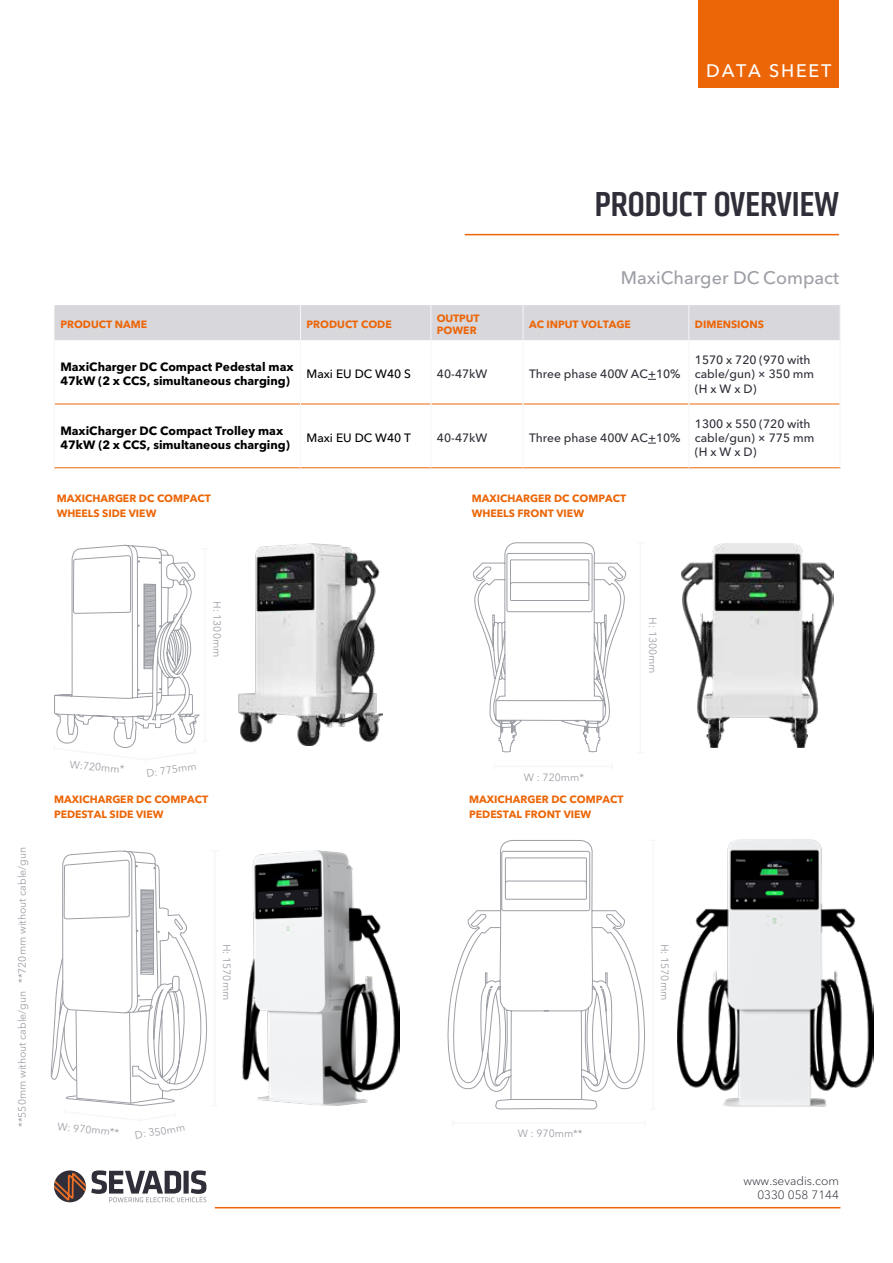
<style>
.page{position:relative;width:893px;height:1263px;background:#fff}
.page>*{position:absolute;margin:0;border:0;box-sizing:border-box;transform-origin:0 0}
.t1{font:500 36px "Klavika Condensed";color:#302f39}
.t2{font:500 18px "Avenir Next LT Pro";color:#9d9fa6}
.t3{font:500 18px "Avenir Next LT Pro";letter-spacing:.1em;color:#fff}
.t4{font:500 12px/14.4px "Avenir Next LT Pro";color:#302f39}
.t5{font:700 12px/14.4px "Avenir Next LT Pro";color:#000}
.t6{font:300 12px/14.4px "Avenir Next LT Pro";color:#302f39;text-align:right}
.t7{font:500 12px "Avenir Next LT Pro";color:#000}
.t8{font:700 10.5px/14.4px "Avenir Next LT Pro";color:#ec6608}
.t9{font:10.5px "Avenir Next LT Pro";color:#9d9fa6}
</style>
<div class="page">
<img style="left:242px;top:850px;width:157px;height:256px">
<hr style="left:465px;top:234px;width:374px;height:1px;background:#ec6608">
<div style="left:699px;top:0;width:140px;height:87px;background:#ec6608"></div>
<hr style="left:215px;top:1207px;width:625px;height:1px;background:#ec6608">
<div style="left:199px;top:305px;width:641px;height:35px;background:#d8d7db"></div>
<hr style="left:301px;top:404px;width:129px;height:1px;background:#ec6608">
<hr style="left:300px;top:467px;width:131px;height:1px;background:#ec6608">
<hr style="left:689px;top:404px;width:151px;height:1px;background:#ec6608">
<hr style="left:689px;top:467px;width:151px;height:1px;background:#ec6608">
<hr style="left:55px;top:404px;width:245px;height:1px;background:#ec6608">
<hr style="left:431px;top:404px;width:92px;height:1px;background:#ec6608">
<hr style="left:523px;top:404px;width:165px;height:1px;background:#ec6608">
<hr style="left:54px;top:467px;width:246px;height:1px;background:#ec6608">
<hr style="left:431px;top:467px;width:92px;height:1px;background:#ec6608">
<hr style="left:523px;top:467px;width:166px;height:1px;background:#ec6608">
<hr style="left:300px;top:305px;width:1px;height:35px;background:#f6f5f9">
<hr style="left:431px;top:305px;width:1px;height:35px;background:#f6f5f9">
<hr style="left:523px;top:305px;width:1px;height:35px;background:#f6f5f9">
<hr style="left:689px;top:305px;width:1px;height:35px;background:#f6f5f9">
<hr style="left:840px;top:305px;width:1px;height:35px;background:#f6f5f9">
<hr style="left:300px;top:340px;width:1px;height:64px;background:#f6f5f9">
<hr style="left:430px;top:340px;width:1px;height:64px;background:#f6f5f9">
<hr style="left:523px;top:340px;width:1px;height:64px;background:#f6f5f9">
<hr style="left:688px;top:340px;width:1px;height:64px;background:#f6f5f9">
<hr style="left:840px;top:340px;width:1px;height:64px;background:#f6f5f9">
<hr style="left:300px;top:404px;width:1px;height:64px;background:#f6f5f9">
<hr style="left:430px;top:404px;width:1px;height:64px;background:#f6f5f9">
<hr style="left:523px;top:404px;width:1px;height:64px;background:#f6f5f9">
<hr style="left:688px;top:404px;width:1px;height:64px;background:#f6f5f9">
<hr style="left:840px;top:404px;width:1px;height:64px;background:#f6f5f9">
<svg style="left:54px;top:1170px;width:152px;height:32px"></svg>
<img style="left:238px;top:543px;width:145px;height:203px">
<hr style="left:640px;top:543px;width:1px;height:210px;background:#f6f5f9">
<hr style="left:653px;top:841px;width:1px;height:269px;background:#f6f5f9">
<hr style="left:494px;top:766px;width:118px;height:1px;background:#f6f5f9">
<hr style="left:452px;top:1122px;width:193px;height:1px;background:#f6f5f9">
<div style="left:54px;top:305px;width:145px;height:35px;background:#d8d7db"></div>
<svg style="left:50px;top:403px;width:169px;height:703px"></svg>
<img style="left:677px;top:839px;width:197px;height:268px">
<img style="left:681px;top:543px;width:152px;height:205px">
<svg style="left:473px;top:542px;width:154px;height:210px"></svg>
<svg style="left:447px;top:840px;width:198px;height:269px"></svg>
<h2 class="t3" style="left:706px;top:56px;width:127px">DATA SHEET</h2>
<h1 class="t1" style="left:595px;top:182px;width:246px">PRODUCT OVERVIEW</h1>
<h2 class="t2" style="left:621px;top:262px;width:220px">MaxiCharger DC Compact</h2>
<p class="t8" style="left:60px;top:317px;width:88px">PRODUCT NAME</p>
<p class="t8" style="left:306px;top:317px;width:87px">PRODUCT CODE</p>
<p class="t8" style="left:437px;top:311px;width:44px;line-height:12.6px">OUTPUT<br>POWER</p>
<p class="t8" style="left:529px;top:317px;width:103px">AC INPUT VOLTAGE</p>
<p class="t8" style="left:695px;top:317px;width:71px">DIMENSIONS</p>
<p class="t5" style="left:60px;top:359px;width:235px">MaxiCharger DC Compact Pedestal max<br>47kW (2 x CCS, simultaneous charging)</p>
<p class="t7" style="left:306px;top:364px;width:106px">Maxi EU DC W40 S</p>
<p class="t4" style="left:437px;top:366px;width:52px">40-47kW</p>
<p class="t4" style="left:529px;top:366px;width:153px">Three phase 400V AC+10%</p>
<p class="t4" style="left:695px;top:352px;width:121px">1570 x 720 (970 with cable/gun) × 350 mm (H x W x D)</p>
<p class="t5" style="left:60px;top:423px;width:231px">MaxiCharger DC Compact Trolley max<br>47kW (2 x CCS, simultaneous charging)</p>
<p class="t7" style="left:306px;top:427px;width:106px">Maxi EU DC W40 T</p>
<p class="t4" style="left:437px;top:430px;width:52px">40-47kW</p>
<p class="t4" style="left:529px;top:430px;width:153px">Three phase 400V AC+10%</p>
<p class="t8" style="left:57px;top:491px;width:156px">MAXICHARGER DC COMPACT<br>WHEELS SIDE VIEW</p>
<p class="t8" style="left:472px;top:491px;width:156px">MAXICHARGER DC COMPACT<br>WHEELS FRONT VIEW</p>
<p class="t4" style="left:695px;top:416px;width:121px">1300 x 550 (720 with cable/gun) × 775 mm (H x W x D)</p>
<p class="t9" style="left:226px;top:601px;width:58px;rotate:90deg">H: 1300mm</p>
<p class="t9" style="left:662px;top:617px;width:58px;rotate:90deg">H: 1300mm</p>
<p class="t9" style="left:13px;top:1127px;width:281px;rotate:-90deg">**550mm without cable/gun **720mm without cable/gun</p>
<p class="t9" style="left:71px;top:755px;width:56px;rotate:5deg">W:720mm*</p>
<p class="t9" style="left:145px;top:765px;width:52px;rotate:-9deg">D: 775mm</p>
<p class="t9" style="left:524px;top:768px;width:62px">W : 720mm*</p>
<p class="t8" style="left:54px;top:792px;width:156px">MAXICHARGER DC COMPACT<br>PEDESTAL SIDE VIEW</p>
<p class="t8" style="left:469px;top:792px;width:156px">MAXICHARGER DC COMPACT<br>PEDESTAL FRONT VIEW</p>
<p class="t9" style="left:236px;top:944px;width:58px;rotate:90deg">H: 1570mm</p>
<p class="t9" style="left:58px;top:1118px;width:64px;rotate:5deg">W: 970mm**</p>
<p class="t9" style="left:134px;top:1126px;width:52px;rotate:-9deg">D: 350mm</p>
<p class="t9" style="left:518px;top:1125px;width:66px">W : 970mm**</p>
<p class="t9" style="left:673px;top:944px;width:58px;rotate:90deg">H: 1570mm</p>
<p class="t6" style="left:743px;top:1173px;width:97px">www.sevadis.com<br>0330 058 7144</p>
</div>
